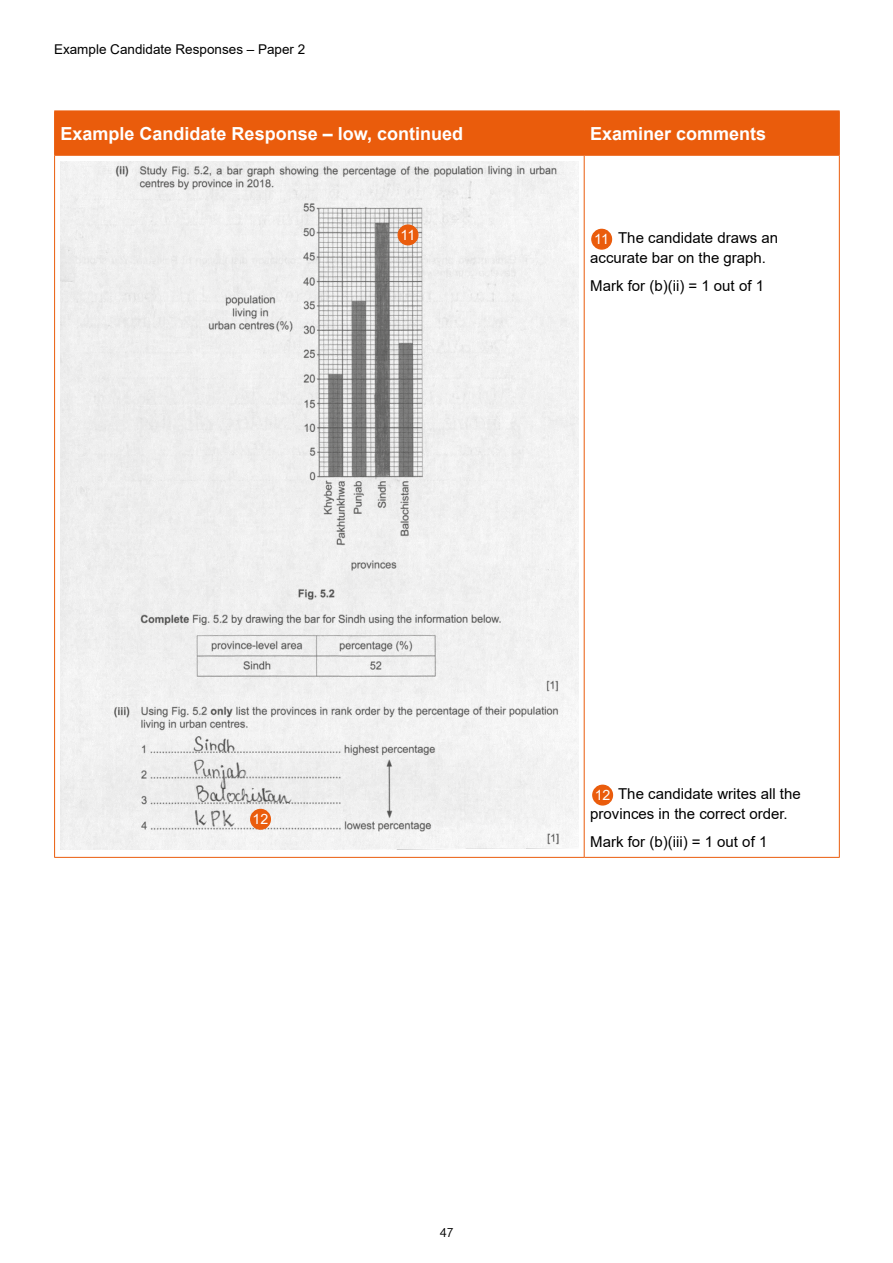
<style>
.page{position:relative;width:893px;height:1263px;background:#fff}
.page>*{position:absolute;margin:0;border:0;box-sizing:border-box;transform-origin:0 0}
.t1{font:700 18px "Arial";color:#fff}
.t2{font:15px/19.5px "Arial";color:#000}
.t3{font:14.25px "Arial";color:#fff}
.t4{font:13.5px "Arial";color:#000}
.t5{font:300 13.5px "Bliss Pro";color:#000}
.s1{font-size:14.25px;color:#fff}
</style>
<div class="page">
<div style="left:55px;top:112px;width:784px;height:43px;background:#ea5c0c"></div>
<hr style="left:54px;top:111px;width:1px;height:44px;background:#ea5c0c">
<hr style="left:54px;top:111px;width:530px;height:1px;background:#ea5c0c">
<hr style="left:54px;top:155px;width:530px;height:1px;background:#ea5c0c">
<hr style="left:584px;top:111px;width:1px;height:44px;background:#ea5c0c">
<hr style="left:584px;top:111px;width:256px;height:1px;background:#ea5c0c">
<hr style="left:839px;top:111px;width:1px;height:44px;background:#ea5c0c">
<hr style="left:584px;top:155px;width:256px;height:1px;background:#ea5c0c">
<hr style="left:54px;top:156px;width:1px;height:701px;background:#ea5c0c">
<hr style="left:54px;top:857px;width:530px;height:1px;background:#ea5c0c">
<hr style="left:584px;top:156px;width:1px;height:701px;background:#ea5c0c">
<hr style="left:839px;top:156px;width:1px;height:701px;background:#ea5c0c">
<hr style="left:584px;top:857px;width:256px;height:1px;background:#ea5c0c">
<img style="left:61px;top:161px;width:517px;height:688px">
<div style="left:592px;top:229px;width:19px;height:20px;background:#ea5c0c;border-radius:50%"></div>
<div style="left:591px;top:229px;width:21px;height:21px;border:1px solid #ea5c0c;border-radius:50%"></div>
<div style="left:593px;top:785px;width:19px;height:20px;background:#ea5c0c;border-radius:50%"></div>
<div style="left:592px;top:785px;width:21px;height:20px;border:1px solid #ea5c0c;border-radius:50%"></div>
<div style="left:398px;top:225px;width:20px;height:20px;background:#ea5c0c;border-radius:50%"></div>
<div style="left:398px;top:224px;width:20px;height:21px;border:1px solid #ea5c0c;border-radius:50%"></div>
<div style="left:251px;top:809px;width:19px;height:20px;background:#ea5c0c;border-radius:50%"></div>
<div style="left:250px;top:809px;width:21px;height:21px;border:1px solid #ea5c0c;border-radius:50%"></div>
<p class="t4" style="left:54px;top:40px;width:253px">Example Candidate Responses – Paper 2</p>
<p class="t1" style="left:61px;top:121px;width:404px">Example Candidate Response – low, continued</p>
<p class="t1" style="left:590px;top:121px;width:178px">Examiner comments</p>
<p class="t3" style="left:401px;top:225px;width:16px">11</p>
<p class="t2" style="left:590px;top:228px;width:190px"><span class="s1">11</span> The candidate draws an accurate bar on the graph.</p>
<p class="t2" style="left:590px;top:276px;width:175px">Mark for (b)(ii) = 1 out of 1</p>
<p class="t3" style="left:253px;top:809px;width:17px">12</p>
<p class="t2" style="left:590px;top:784px;width:212px;text-indent:5px"><span class="s1">12</span> The candidate writes all the provinces in the correct order.</p>
<p class="t2" style="left:590px;top:832px;width:179px">Mark for (b)(iii) = 1 out of 1</p>
<p class="t5" style="left:440px;top:1224px;width:15px">47</p>
</div>
